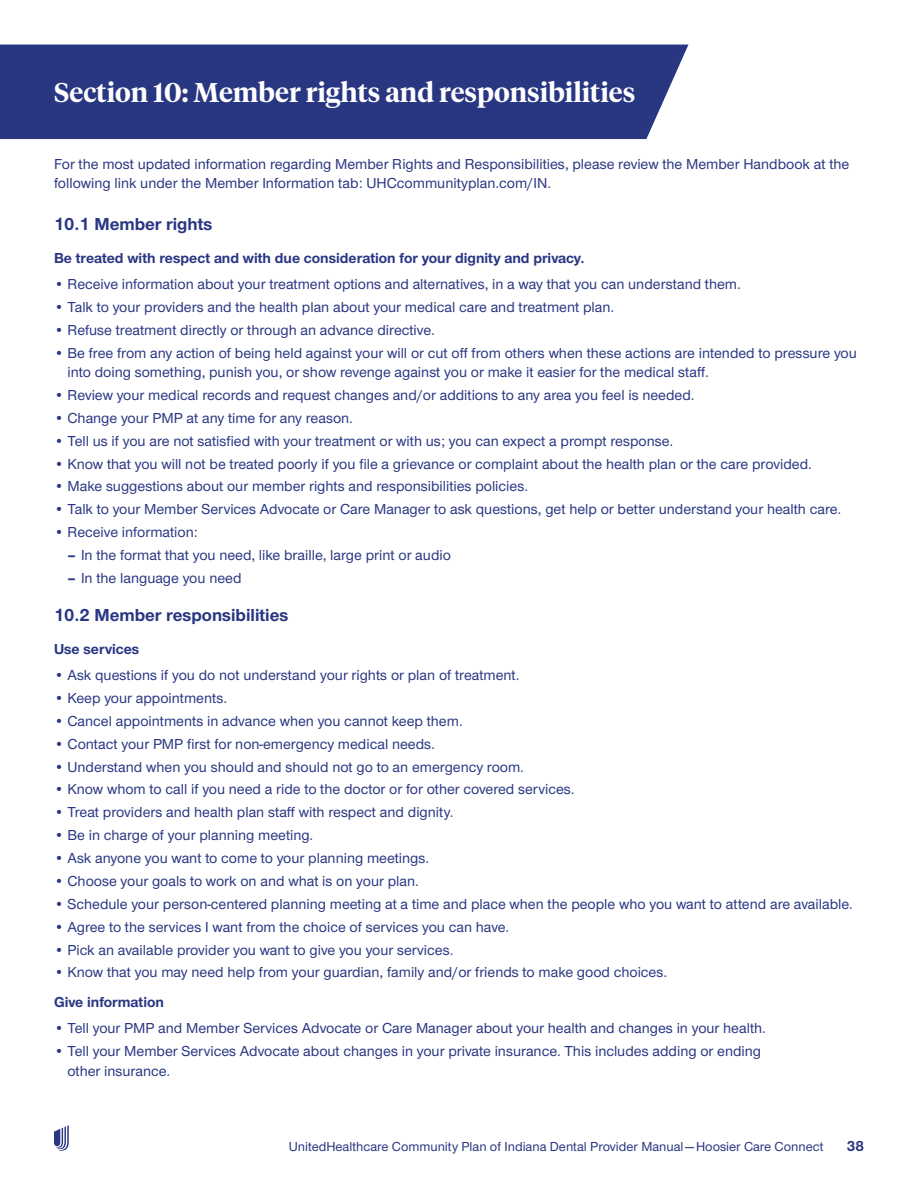
<style>
.page{position:relative;width:918px;height:1188px;background:#fff}
.page>*{position:absolute;margin:0;border:0;box-sizing:border-box;transform-origin:0 0}
.t1{font:600 27px "UHC Serif Headline";color:#fff}
.t2{font:700 18px "UHC Sans";color:#293682}
.t3{font:500 15px/19.5px "UHC Sans";color:#293682}
.t4{font:700 15px "UHC Sans";color:#293682}
.t5{font:500 13.5px "UHC Sans";color:#293682}
.s1{font-weight:700}
</style>
<div class="page">
<svg style="left:54px;top:1125px;width:15px;height:26px"></svg>
<div style="left:0;top:45px;width:688px;height:94px;background:#293682"></div>
<h1 class="t1" style="left:54px;top:74px;width:583px">Section 10: Member rights and responsibilities</h1>
<p class="t3" style="left:54px;top:154px;width:797px">For the most updated information regarding Member Rights and Responsibilities, please review the Member Handbook at the following link under the Member Information tab: UHCcommunityplan.com/IN.</p>
<p class="t2" style="left:54px;top:212px;width:160px">10.1 Member rights</p>
<p class="t4" style="left:54px;top:248px;width:530px">Be treated with respect and with due consideration for your dignity and privacy.</p>
<p class="t3" style="left:54px;top:274px;width:688px">• Receive information about your treatment options and alternatives, in a way that you can understand them.</p>
<p class="t3" style="left:54px;top:296px;width:562px">• Talk to your providers and the health plan about your medical care and treatment plan.</p>
<p class="t3" style="left:54px;top:319px;width:382px">• Refuse treatment directly or through an advance directive.</p>
<p class="t3" style="left:68px;top:342px;width:791px;text-indent:-14px">• Be free from any action of being held against your will or cut off from others when these actions are intended to pressure you into doing something, punish you, or show revenge against you or make it easier for the medical staff.</p>
<p class="t3" style="left:54px;top:385px;width:642px">• Review your medical records and request changes and/or additions to any area you feel is needed.</p>
<p class="t3" style="left:54px;top:407px;width:301px">• Change your PMP at any time for any reason.</p>
<p class="t3" style="left:54px;top:430px;width:621px">• Tell us if you are not satisfied with your treatment or with us; you can expect a prompt response.</p>
<p class="t3" style="left:54px;top:453px;width:759px">• Know that you will not be treated poorly if you file a grievance or complaint about the health plan or the care provided.</p>
<p class="t3" style="left:54px;top:476px;width:476px">• Make suggestions about our member rights and responsibilities policies.</p>
<p class="t3" style="left:54px;top:499px;width:789px">• Talk to your Member Services Advocate or Care Manager to ask questions, get help or better understand your health care.</p>
<p class="t3" style="left:54px;top:522px;width:145px">• Receive information:</p>
<p class="t3" style="left:68px;top:545px;width:385px"><span class="s1">–</span> In the format that you need, like braille, large print or audio</p>
<p class="t3" style="left:68px;top:568px;width:176px"><span class="s1">–</span> In the language you need</p>
<p class="t2" style="left:54px;top:603px;width:236px">10.2 Member responsibilities</p>
<p class="t4" style="left:54px;top:639px;width:87px">Use services</p>
<p class="t3" style="left:54px;top:665px;width:467px">• Ask questions if you do not understand your rights or plan of treatment.</p>
<p class="t3" style="left:54px;top:688px;width:175px">• Keep your appointments.</p>
<p class="t3" style="left:54px;top:710px;width:410px">• Cancel appointments in advance when you cannot keep them.</p>
<p class="t3" style="left:54px;top:733px;width:382px">• Contact your PMP first for non-emergency medical needs.</p>
<p class="t3" style="left:54px;top:756px;width:472px">• Understand when you should and should not go to an emergency room.</p>
<p class="t3" style="left:54px;top:779px;width:522px">• Know whom to call if you need a ride to the doctor or for other covered services.</p>
<p class="t3" style="left:54px;top:802px;width:401px">• Treat providers and health plan staff with respect and dignity.</p>
<p class="t3" style="left:54px;top:825px;width:261px">• Be in charge of your planning meeting.</p>
<p class="t3" style="left:54px;top:848px;width:377px">• Ask anyone you want to come to your planning meetings.</p>
<p class="t3" style="left:54px;top:871px;width:366px">• Choose your goals to work on and what is on your plan.</p>
<p class="t3" style="left:54px;top:893px;width:800px">• Schedule your person-centered planning meeting at a time and place when the people who you want to attend are available.</p>
<p class="t3" style="left:54px;top:916px;width:457px">• Agree to the services I want from the choice of services you can have.</p>
<p class="t3" style="left:54px;top:939px;width:401px">• Pick an available provider you want to give you your services.</p>
<p class="t3" style="left:54px;top:962px;width:615px">• Know that you may need help from your guardian, family and/or friends to make good choices.</p>
<p class="t4" style="left:54px;top:992px;width:112px">Give information</p>
<p class="t3" style="left:54px;top:1018px;width:713px">• Tell your PMP and Member Services Advocate or Care Manager about your health and changes in your health.</p>
<p class="t3" style="left:68px;top:1041px;width:695px;text-indent:-14px">• Tell your Member Services Advocate about changes in your private insurance. This includes adding or ending other insurance.</p>
<p class="t5" style="left:289px;top:1137px;width:536px">UnitedHealthcare Community Plan of Indiana Dental Provider Manual—Hoosier Care Connect</p>
<p class="t4" style="left:847px;top:1136px;width:19px">38</p>
</div>
